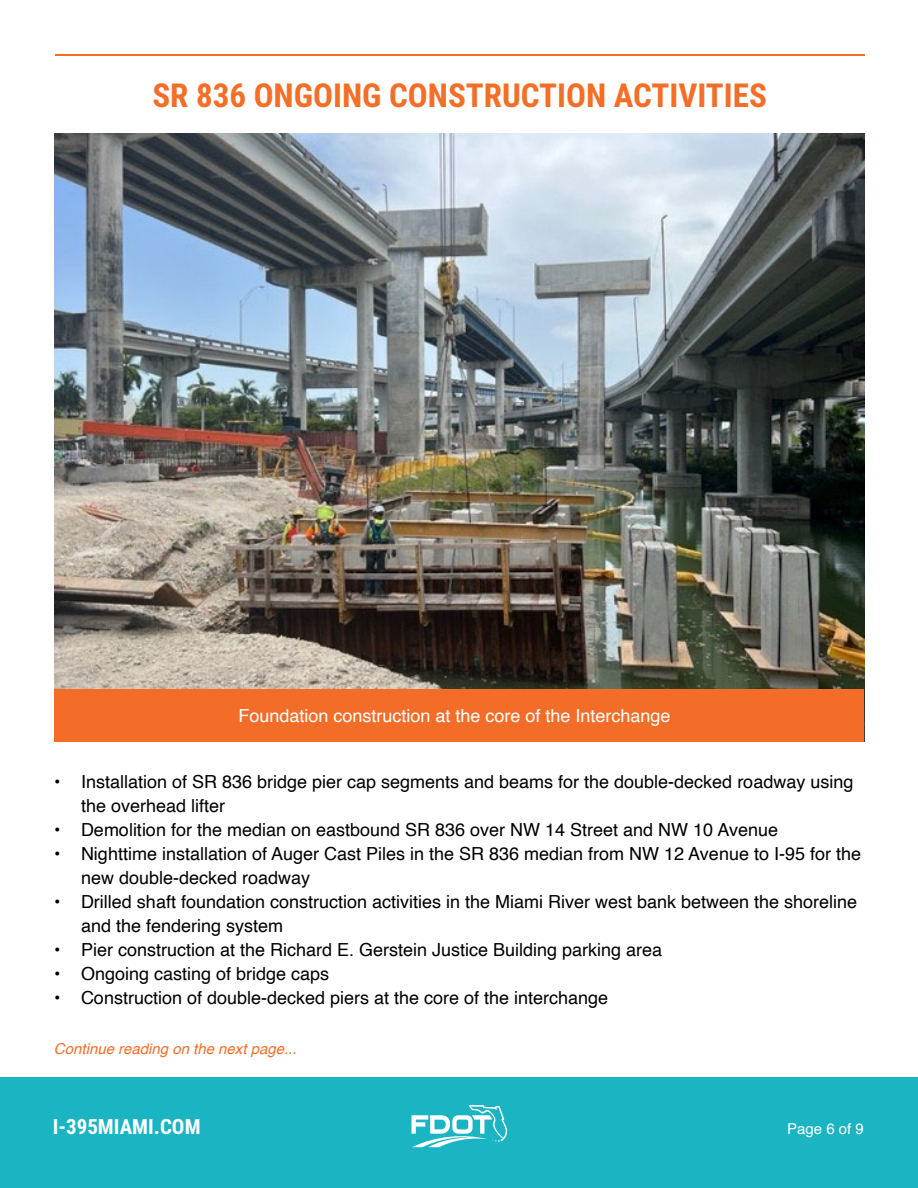
<style>
.page{position:relative;width:918px;height:1188px;background:#fff}
.page>*{position:absolute;margin:0;border:0;box-sizing:border-box;transform-origin:0 0}
.t1{font:700 33px "Roboto Condensed";color:#f36e27}
.t2{font:700 21px "Roboto Condensed";color:#fff}
.t3{font:18px/24px "Helvetica";color:#000}
.t4{font:18px "Helvetica";color:#fff}
.t5{font:italic 15px "Helvetica";color:#f36e27}
.t6{font:15px "Helvetica";color:#fff}
</style>
<div class="page">
<div style="left:0;top:1077px;width:918px;height:111px;background:#1ab4c3"></div>
<svg style="left:412px;top:1105px;width:95px;height:42px"></svg>
<hr style="left:55px;top:54px;width:810px;height:1px;background:#f36e27">
<img style="left:55px;top:134px;width:810px;height:607px">
<div style="left:54px;top:689px;width:810px;height:52px;background:#f36d29"></div>
<h1 class="t1" style="left:152px;top:72px;width:616px">SR 836 ONGOING CONSTRUCTION ACTIVITIES</h1>
<p class="t4" style="left:238px;top:702px;width:434px">Foundation construction at the core of the Interchange</p>
<p class="t3" style="left:81px;top:770px;width:774px;text-indent:-27px">• Installation of SR 836 bridge pier cap segments and beams for the double-decked roadway using the overhead lifter</p>
<p class="t3" style="left:54px;top:818px;width:726px">• Demolition for the median on eastbound SR 836 over NW 14 Street and NW 10 Avenue</p>
<p class="t3" style="left:81px;top:842px;width:782px;text-indent:-27px">• Nighttime installation of Auger Cast Piles in the SR 836 median from NW 12 Avenue to I-95 for the new double-decked roadway</p>
<p class="t3" style="left:81px;top:890px;width:778px;text-indent:-27px">• Drilled shaft foundation construction activities in the Miami River west bank between the shoreline and the fendering system</p>
<p class="t3" style="left:54px;top:938px;width:610px">• Pier construction at the Richard E. Gerstein Justice Building parking area</p>
<p class="t3" style="left:54px;top:962px;width:277px">• Ongoing casting of bridge caps</p>
<p class="t3" style="left:54px;top:986px;width:556px">• Construction of double-decked piers at the core of the interchange</p>
<p class="t5" style="left:54px;top:1037px;width:244px">Continue reading on the next page...</p>
<p class="t2" style="left:53px;top:1112px;width:149px">I-395MIAMI.COM</p>
<p class="t6" style="left:787px;top:1117px;width:78px">Page 6 of 9</p>
</div>
